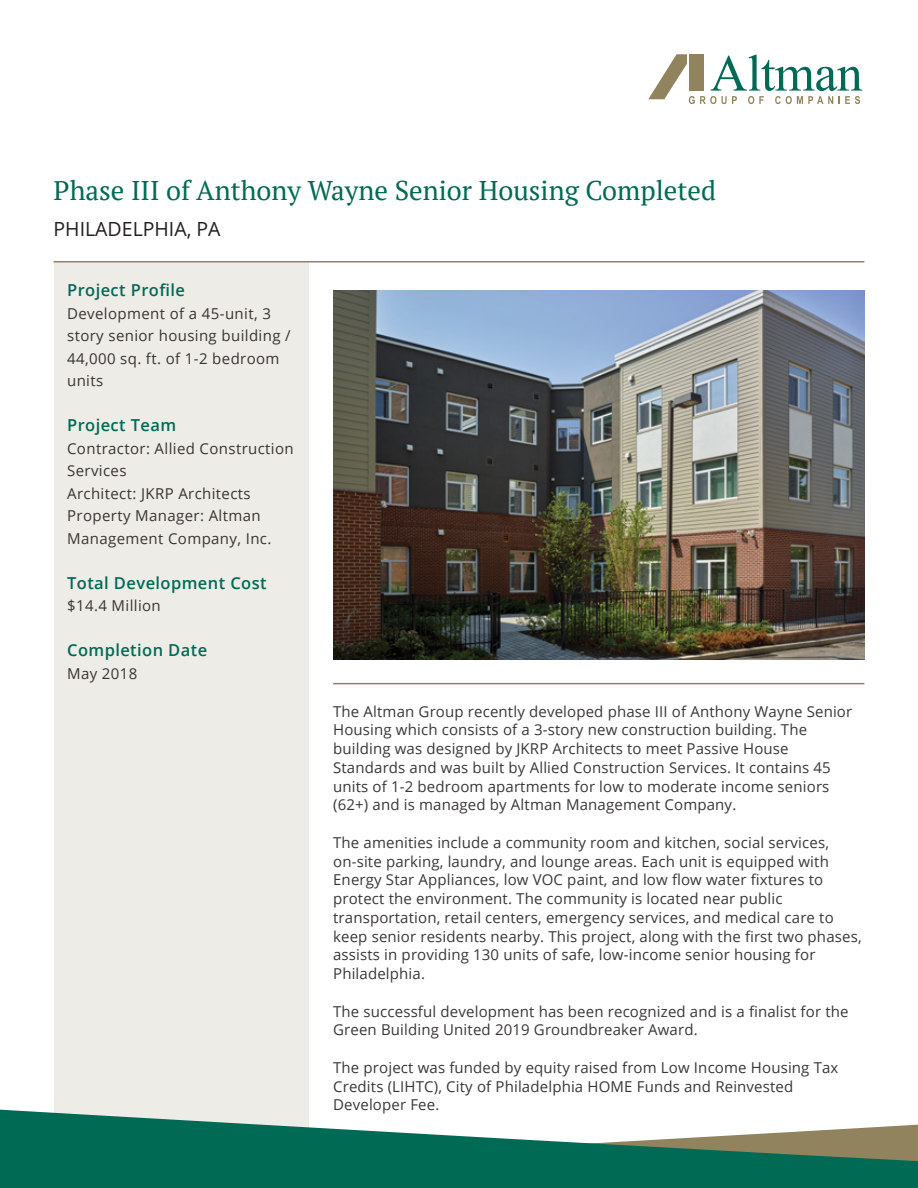
<style>
.page{position:relative;width:918px;height:1188px;background:#fff}
.page>*{position:absolute;margin:0;border:0;box-sizing:border-box;transform-origin:0 0}
.t1{font:27px "PT Serif";color:#006a55}
.t2{font:19.5px "Open Sans";color:#231f20}
.t3{font:600 16.5px "Open Sans";letter-spacing:.025em;color:#006a55}
.t4{font:15px/18.8px "Open Sans";letter-spacing:.01em;color:rgb(35 31 32/.9)}
</style>
<div class="page">
<div style="left:54px;top:262px;width:254px;height:876px;background:#eeece7"></div>
<svg style="left:648px;top:54px;width:214px;height:50px"></svg>
<svg style="left:0;top:1110px;width:918px;height:78px;fill:#006a55"></svg>
<img style="left:333px;top:290px;width:531px;height:370px">
<hr style="left:54px;top:261px;width:810px;height:2px;background:#91835e">
<hr style="left:333px;top:683px;width:531px;height:1px;background:#91835e">
<h1 class="t1" style="left:54px;top:173px;width:664px">Phase III of Anthony Wayne Senior Housing Completed</h1>
<h2 class="t2" style="left:54px;top:216px;width:169px">PHILADELPHIA, PA</h2>
<p class="t3" style="left:67px;top:279px;width:119px">Project Profile</p>
<p class="t4" style="left:67px;top:301px;width:225px;line-height:22.5px">Development of a 45-unit, 3 story senior housing building /<br>44,000 sq. ft. of 1-2 bedroom units</p>
<p class="t3" style="left:67px;top:414px;width:111px">Project Team</p>
<p class="t4" style="left:67px;top:436px;width:228px;line-height:22.5px">Contractor: Allied Construction<br>Services<br>Architect: JKRP Architects<br>Property Manager: Altman<br>Management Company, Inc.</p>
<p class="t3" style="left:67px;top:571px;width:201px">Total Development Cost</p>
<p class="t4" style="left:67px;top:596px;width:95px">$14.4 Million</p>
<p class="t3" style="left:67px;top:639px;width:142px">Completion Date</p>
<p class="t4" style="left:67px;top:663px;width:72px">May 2018</p>
<p class="t4" style="left:333px;top:701px;width:521px">The Altman Group recently developed phase III of Anthony Wayne Senior Housing which consists of a 3-story new construction building. The building was designed by JKRP Architects to meet Passive House Standards and was built by Allied Construction Services. It contains 45 units of 1-2 bedroom apartments for low to moderate income seniors (62+) and is managed by Altman Management Company.</p>
<p class="t4" style="left:333px;top:833px;width:530px">The amenities include a community room and kitchen, social services, on-site parking, laundry, and lounge areas. Each unit is equipped with Energy Star Appliances, low VOC paint, and low flow water fixtures to protect the environment. The community is located near public transportation, retail centers, emergency services, and medical care to keep senior residents nearby. This project, along with the first two phases, assists in providing 130 units of safe, low-income senior housing for Philadelphia.</p>
<p class="t4" style="left:333px;top:1001px;width:517px">The successful development has been recognized and is a finalist for the<br>Green Building United 2019 Groundbreaker Award.</p>
<p class="t4" style="left:333px;top:1058px;width:507px">The project was funded by equity raised from Low Income Housing Tax<br>Credits (LIHTC), City of Philadelphia HOME Funds and Reinvested<br>Developer Fee.</p>
</div>
